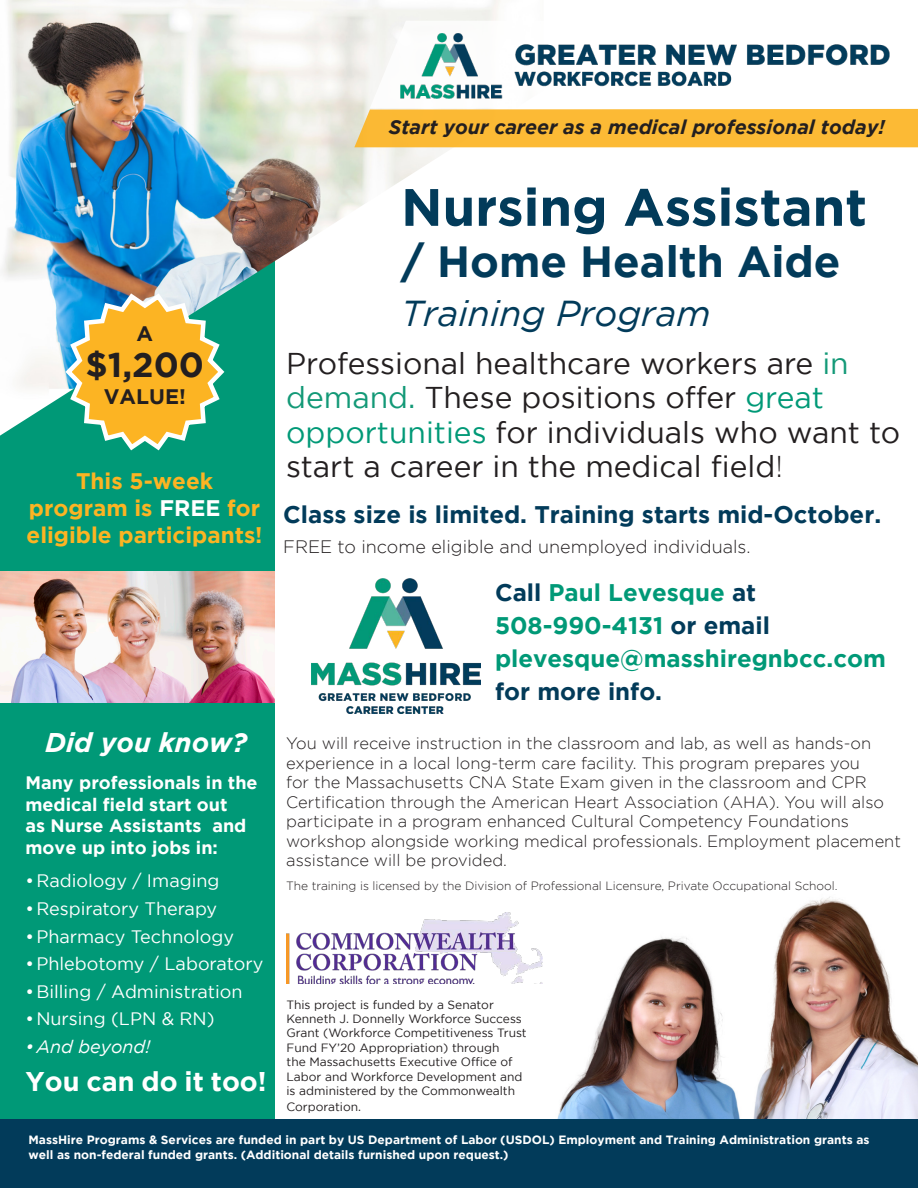
<style>
.page{position:relative;width:918px;height:1188px;background:#fff}
.page>*{position:absolute;margin:0;border:0;box-sizing:border-box;transform-origin:0 0}
.t1{font:700 52.5px "Gotham";color:#023b5a}
.t2{font:700 43.5px "Gotham";color:#023b5a}
.t3{font:italic 36px "Gotham";color:#023b5a}
.t4{font:700 34.5px "Gotham";color:#231f20}
.t5{font:30px/34.5px "Gotham";color:#231f20}
.t6{font:700 27px "Gotham";color:#fff}
.t7{font:italic 700 27px "Gotham";color:#fff}
.t8{font:700 24px/33px "Gotham";color:#097}
.t9{font:700 24px "Gotham";color:#023b5a}
.t10{font:700 24px "Gotham";color:#033b59}
.t11{font:700 22.5px/27px "Gotham";color:#fcb423;text-align:center}
.t12{font:700 21px "Gotham";color:#231f20}
.t13{font:italic 700 19.8px "Gotham";color:#231f20}
.t14{font:18px "Gotham";color:#fff}
.t15{font:700 18px/21.6px "Gotham";color:#fff}
.t16{font:300 18px "Gotham";color:#231f20}
.t17{font:italic 18px "Gotham";color:#fff}
.t18{font:300 16.5px/19.5px "Gotham";color:#231f20}
.t19{font:12px/14.4px "Gotham";color:#231f20}
.t20{font:700 12px/14.4px "Gotham";color:#fff}
.t21{font:300 12px "Gotham";color:#231f20}
.s1{color:#fff}
.s2{color:#139977}
.s3{color:#097}
.s4{font-weight:300}
.s5{color:#023b5a}
</style>
<div class="page">
<div style="left:0;top:0;width:275px;height:1188px;background:#097"></div>
<img style="left:0;top:0;width:544px;height:436px">
<svg style="left:370px;top:21px;width:520px;height:87px"></svg>
<img style="left:401px;top:33px;width:488px;height:65px">
<div style="left:354px;top:109px;width:564px;height:38px;background:#fcba35"></div>
<img style="left:557px;top:897px;width:361px;height:222px">
<img style="left:0;top:571px;width:275px;height:132px">
<div style="left:0;top:1119px;width:918px;height:69px;background:#023b5a"></div>
<img style="left:286px;top:913px;width:256px;height:71px">
<svg style="left:62px;top:290px;width:166px;height:161px"></svg>
<img style="left:312px;top:578px;width:168px;height:136px">
<p class="t13" style="left:389px;top:119px;width:497px">Start your career as a medical professional today!</p>
<p class="t12" style="left:137px;top:324px;width:18px">A</p>
<h3 class="t4" style="left:86px;top:350px;width:120px">$1,200</h3>
<p class="t12" style="left:104px;top:387px;width:84px">VALUE!</p>
<h3 class="t11" style="left:27px;top:468px;width:238px">This 5-week program is <span class="s1">FREE</span> for eligible participants!</h3>
<h3 class="t7" style="left:45px;top:732px;width:204px">Did you know?</h3>
<p class="t15" style="left:26px;top:772px;width:234px">Many professionals in the medical field start out<br>as Nurse Assistants and move up into jobs in:</p>
<p class="t14" style="left:26px;top:873px;width:196px">•Radiology / Imaging</p>
<p class="t14" style="left:26px;top:901px;width:193px">•Respiratory Therapy</p>
<p class="t14" style="left:26px;top:928px;width:210px">•Pharmacy Technology</p>
<p class="t14" style="left:26px;top:956px;width:239px">•Phlebotomy / Laboratory</p>
<p class="t14" style="left:26px;top:983px;width:219px">•Billing / Administration</p>
<p class="t14" style="left:26px;top:1011px;width:191px">•Nursing (LPN &amp; RN)</p>
<p class="t17" style="left:26px;top:1040px;width:126px">•And beyond!</p>
<h3 class="t6" style="left:26px;top:1070px;width:243px">You can do it too!</h3>
<h1 class="t1" style="left:401px;top:184px;width:467px">Nursing Assistant</h1>
<h2 class="t2" style="left:401px;top:242px;width:441px">/ Home Health Aide</h2>
<h3 class="t3" style="left:401px;top:300px;width:311px">Training Program</h3>
<h3 class="t5" style="left:286px;top:347px;width:615px">Professional healthcare workers are <span class="s2">in demand.</span> These positions offer <span class="s3">great opportunities</span> for individuals who want to start a career in the medical field<span class="s4">!</span></h3>
<h3 class="t9" style="left:283px;top:504px;width:600px">Class size is limited. Training starts mid-October.</h3>
<p class="t16" style="left:283px;top:540px;width:469px">FREE to income eligible and unemployed individuals.</p>
<h3 class="t8" style="left:495px;top:577px;width:392px"><span class="s5">Call</span> Paul Levesque <span class="s5">at<br></span>508-990-4131 <span class="s5">or email </span>plevesque@masshiregnbcc.com</h3>
<h3 class="t10" style="left:495px;top:681px;width:169px">for more info.</h3>
<p class="t18" style="left:286px;top:735px;width:616px">You will receive instruction in the classroom and lab, as well as hands-on experience in a local long-term care facility. This program prepares you<br>for the Massachusetts CNA State Exam given in the classroom and CPR Certification through the American Heart Association (AHA). You will also participate in a program enhanced Cultural Competency Foundations workshop alongside working medical professionals. Employment placement assistance will be provided.</p>
<p class="t21" style="left:286px;top:882px;width:553px">The training is licensed by the Division of Professional Licensure, Private Occupational School.</p>
<p class="t19" style="left:286px;top:998px;width:242px">This project is funded by a Senator Kenneth J. Donnelly Workforce Success Grant (Workforce Competitiveness Trust Fund FY’20 Appropriation) through<br>the Massachusetts Executive Office of Labor and Workforce Development and is administered by the Commonwealth</p>
<p class="t19" style="left:286px;top:1100px;width:76px">Corporation.</p>
<p class="t20" style="left:28px;top:1133px;width:842px">MassHire Programs &amp; Services are funded in part by US Department of Labor (USDOL) Employment and Training Administration grants as well as non-federal funded grants. (Additional details furnished upon request.)</p>
</div>
